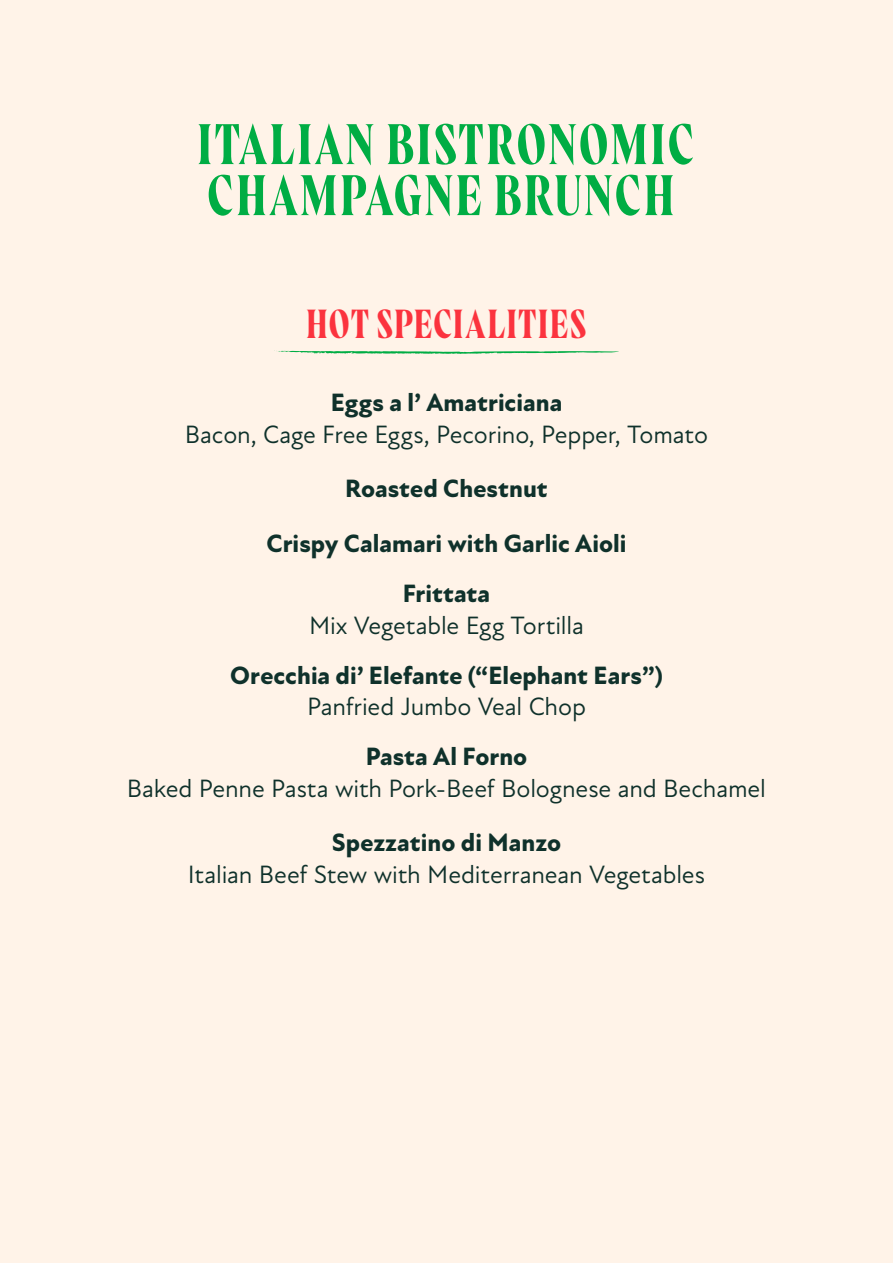
<style>
.page{position:relative;width:893px;height:1263px;background:#fff3e8}
.page>*{position:absolute;margin:0;border:0;box-sizing:border-box;transform-origin:0 0}
.t1{font:57px/51px "Wayfinder CF";letter-spacing:.03em;color:#00ad44}
.t2{font:40.5px "Wayfinder CF";letter-spacing:.02em;color:#fb333e}
.t3{font:25.5px "Atten New";letter-spacing:-.005em;color:#0f312b}
.t4{font:800 25.5px/54.6px "Atten New";color:#0f312b;text-align:center}
</style>
<div class="page">
<svg style="left:278px;top:351px;width:341px;height:3px"></svg>
<h1 class="t1" style="left:197px;top:120px;width:499px">ITALIAN BISTRONOMIC<br>CHAMPAGNE BRUNCH</h1>
<h2 class="t2" style="left:306px;top:300px;width:282px">HOT SPECIALITIES</h2>
<p class="t4" style="left:331px;top:376px;width:233px">Eggs a l’ Amatriciana</p>
<p class="t3" style="left:185px;top:419px;width:525px">Bacon, Cage Free Eggs, Pecorino, Pepper, Tomato</p>
<p class="t4" style="left:267px;top:462px;width:361px">Roasted Chestnut<br>Crispy Calamari with Garlic Aioli</p>
<p class="t4" style="left:403px;top:567px;width:89px">Frittata</p>
<p class="t3" style="left:309px;top:610px;width:276px">Mix Vegetable Egg Tortilla</p>
<p class="t4" style="left:230px;top:648px;width:434px">Orecchia di’ Elefante (“Elephant Ears”)</p>
<p class="t3" style="left:307px;top:691px;width:280px">Panfried Jumbo Veal Chop</p>
<p class="t4" style="left:366px;top:730px;width:163px">Pasta Al Forno</p>
<p class="t3" style="left:127px;top:773px;width:641px">Baked Penne Pasta with Pork-Beef Bolognese and Bechamel</p>
<p class="t4" style="left:332px;top:816px;width:231px">Spezzatino di Manzo</p>
<p class="t3" style="left:188px;top:859px;width:519px">Italian Beef Stew with Mediterranean Vegetables</p>
</div>
